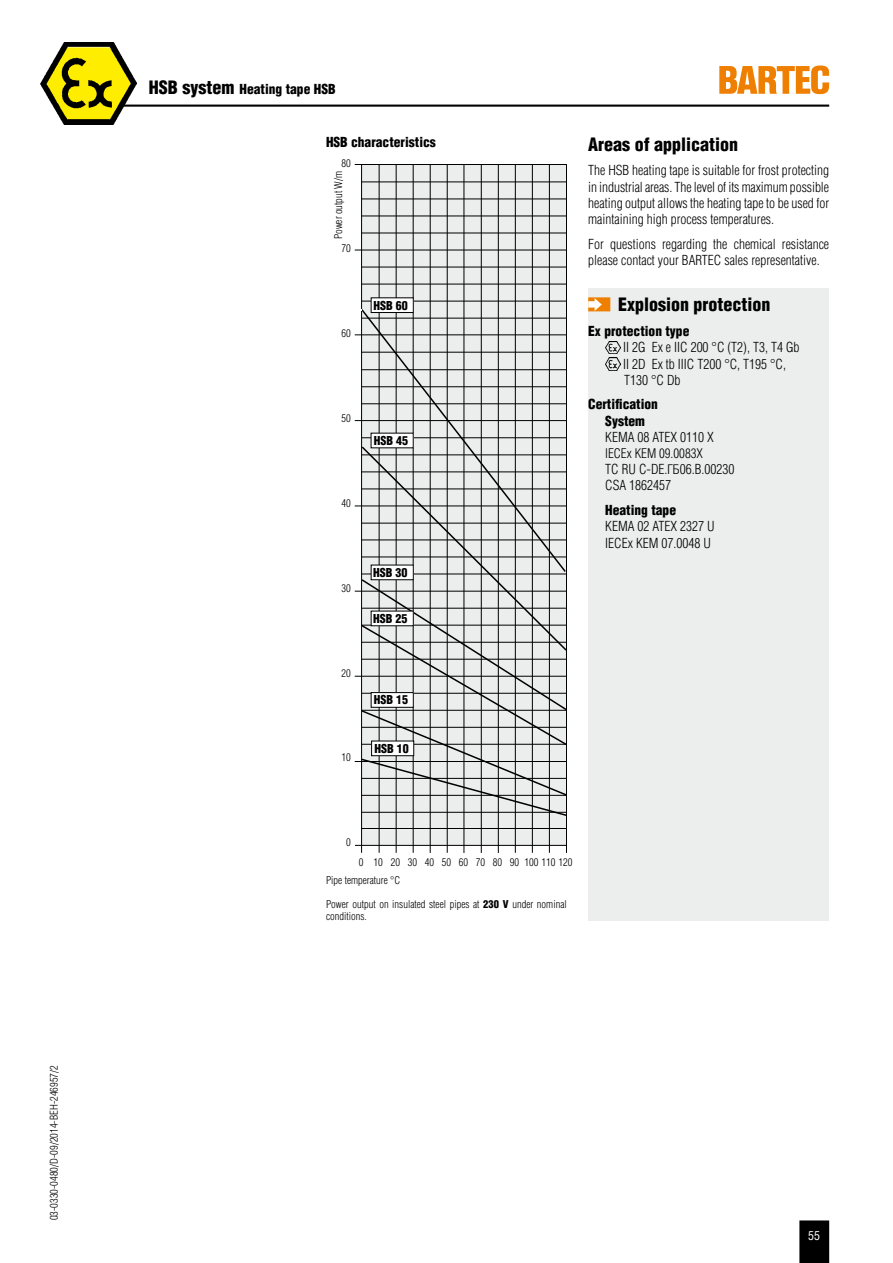
<style>
.page{position:relative;width:893px;height:1263px;background:#fff}
.page>*{position:absolute;margin:0;border:0;box-sizing:border-box;transform-origin:0 0}
.t1{font:900 condensed 18px "Helvetica";color:#000}
.t2{font:300 condensed 13.5px/16.2px "Helvetica";color:#000}
.t3{font:900 condensed 13.5px/16.2px "Helvetica";color:#000;text-align:center}
.t4{font:300 13.5px "Helios Cond";color:#000}
.t5{font:900 condensed 12px "Helvetica";color:#000}
.t6{font:condensed 12px "Helvetica";color:#fff}
.t7{font:300 condensed 10.5px/12.6px "Helvetica";color:#000}
.s1{font-size:18px}
.s2{font-family:"Helvetica Neue LTW1 G"}
.s3{font-weight:900}
</style>
<div class="page">
<svg style="left:799px;top:1220px;width:30px;height:43px"></svg>
<hr style="left:121px;top:105px;width:708px;height:2px;background:#000">
<img style="left:41px;top:42px;width:96px;height:82px">
<div style="left:361px;top:164px;width:206px;height:681px;background:#eceded"></div>
<hr style="left:379px;top:165px;width:1px;height:688px;background:#000">
<hr style="left:396px;top:164px;width:1px;height:689px;background:#000">
<hr style="left:413px;top:164px;width:1px;height:689px;background:#000">
<hr style="left:430px;top:164px;width:1px;height:689px;background:#000">
<hr style="left:447px;top:164px;width:1px;height:689px;background:#000">
<hr style="left:464px;top:164px;width:1px;height:689px;background:#000">
<hr style="left:481px;top:164px;width:1px;height:689px;background:#000">
<hr style="left:498px;top:164px;width:1px;height:689px;background:#000">
<hr style="left:515px;top:164px;width:1px;height:689px;background:#000">
<hr style="left:532px;top:164px;width:1px;height:689px;background:#000">
<hr style="left:549px;top:164px;width:1px;height:689px;background:#000">
<hr style="left:355px;top:420px;width:211px;height:1px;background:#000">
<hr style="left:355px;top:506px;width:212px;height:1px;background:#000">
<hr style="left:355px;top:591px;width:212px;height:1px;background:#000">
<hr style="left:355px;top:676px;width:211px;height:1px;background:#000">
<hr style="left:361px;top:828px;width:206px;height:1px;background:#000">
<hr style="left:355px;top:335px;width:211px;height:1px;background:#000">
<hr style="left:361px;top:301px;width:206px;height:1px;background:#000">
<hr style="left:361px;top:284px;width:206px;height:1px;background:#000">
<hr style="left:361px;top:267px;width:206px;height:1px;background:#000">
<hr style="left:355px;top:250px;width:212px;height:1px;background:#000">
<hr style="left:361px;top:233px;width:206px;height:1px;background:#000">
<hr style="left:361px;top:216px;width:206px;height:1px;background:#000">
<hr style="left:361px;top:199px;width:206px;height:1px;background:#000">
<hr style="left:361px;top:182px;width:206px;height:1px;background:#000">
<hr style="left:355px;top:164px;width:212px;height:1px;background:#000">
<hr style="left:355px;top:845px;width:211px;height:1px;background:#000">
<svg style="left:360px;top:574px;width:206px;height:243px"></svg>
<svg style="left:360px;top:308px;width:206px;height:266px"></svg>
<div style="left:371px;top:611px;width:42px;height:15px;background:#fff"></div>
<div style="left:371px;top:693px;width:42px;height:14px;background:#fff"></div>
<div style="left:371px;top:692px;width:42px;height:15px;border:1px solid #000"></div>
<hr style="left:361px;top:165px;width:1px;height:688px;background:#000">
<hr style="left:355px;top:761px;width:211px;height:1px;background:#000">
<div style="left:371px;top:565px;width:42px;height:15px;background:#fff"></div>
<div style="left:372px;top:741px;width:42px;height:15px;background:#fff"></div>
<div style="left:371px;top:741px;width:43px;height:15px;border:1px solid #000"></div>
<hr style="left:566px;top:164px;width:1px;height:689px;background:#000">
<div style="left:371px;top:298px;width:42px;height:14px;background:#fff"></div>
<div style="left:371px;top:298px;width:42px;height:15px;border:1px solid #000"></div>
<div style="left:371px;top:433px;width:42px;height:15px;background:#fff"></div>
<div style="left:588px;top:288px;width:241px;height:632px;background:#eceded"></div>
<div style="left:588px;top:297px;width:22px;height:14px;background:#ee7f00;border:2px solid #ee7f00"></div>
<svg style="left:588px;top:301px;width:6px;height:7px"></svg>
<svg style="left:594px;top:297px;width:9px;height:15px"></svg>
<img style="left:605px;top:341px;width:15px;height:13px">
<img style="left:605px;top:357px;width:15px;height:13px">
<svg style="left:719px;top:65px;width:110px;height:29px"></svg>
<p class="t7" style="left:48px;top:1220px;width:157px;rotate:-90deg">03-0330-0480/D-09/2014-BEH-246957/2</p>
<p class="t3" style="left:149px;top:80px;width:188px"><span class="s1">HSB system</span> Heating tape HSB</p>
<p class="t3" style="left:326px;top:134px;width:111px">HSB characteristics</p>
<p class="t7" style="left:341px;top:157px;width:11px">80</p>
<p class="t7" style="left:332px;top:239px;width:70px;rotate:-90deg">Power output W/m</p>
<p class="t7" style="left:341px;top:242px;width:11px">70</p>
<p class="t7" style="left:341px;top:327px;width:11px">60</p>
<p class="t5" style="left:373px;top:298px;width:36px">HSB 60</p>
<p class="t7" style="left:341px;top:412px;width:11px">50</p>
<p class="t7" style="left:341px;top:497px;width:11px">40</p>
<p class="t5" style="left:374px;top:434px;width:36px">HSB 45</p>
<p class="t7" style="left:341px;top:581px;width:11px">30</p>
<p class="t7" style="left:341px;top:666px;width:11px">20</p>
<p class="t7" style="left:341px;top:751px;width:11px">10</p>
<p class="t5" style="left:373px;top:565px;width:36px">HSB 30</p>
<p class="t5" style="left:373px;top:611px;width:36px">HSB 25</p>
<p class="t5" style="left:374px;top:692px;width:36px">HSB 15</p>
<p class="t5" style="left:374px;top:741px;width:36px">HSB 10</p>
<h1 class="t1" style="left:588px;top:133px;width:151px">Areas of application</h1>
<p class="t2" style="left:588px;top:162px;width:242px;text-align:justify">The HSB heating tape is suitable for frost protecting in industrial areas. The level of its maximum possible heating output allows the heating tape to be used for maintaining high process temperatures.</p>
<p class="t2" style="left:588px;top:236px;width:242px">For questions regarding the chemical resistance please contact your BARTEC sales representative.</p>
<h1 class="t1" style="left:618px;top:294px;width:154px">Explosion protection</h1>
<p class="t3" style="left:588px;top:323px;width:103px">Ex protection type</p>
<p class="t2" style="left:623px;top:339px;width:178px">II 2G Ex e IIC 200 °C (T2), T3, T4 Gb<br>II 2D Ex tb IIIC T200 °C, T195 °C,<br>T130 °C Db</p>
<p class="t3" style="left:588px;top:396px;width:71px">Certification<br>System</p>
<p class="t2" style="left:605px;top:429px;width:110px">KEMA 08 ATEX 0110 X</p>
<p class="t4" style="left:605px;top:446px;width:99px">IECEx KEM 09.0083X</p>
<p class="t2" style="left:605px;top:461px;width:131px">TC RU C-DE.<span class="s2">ГБ</span>06.B.00230<br>CSA 1862457</p>
<p class="t3" style="left:605px;top:502px;width:72px">Heating tape</p>
<p class="t2" style="left:605px;top:518px;width:111px">KEMA 02 ATEX 2327 U<br>IECEx KEM 07.0048 U</p>
<p class="t7" style="left:346px;top:836px;width:6px">0</p>
<p class="t7" style="left:359px;top:856px;width:215px">0 10 20 30 40 50 60 70 80 90 100 110 120</p>
<p class="t7" style="left:326px;top:873px;width:76px">Pipe temperature °C</p>
<p class="t7" style="left:326px;top:897px;width:242px">Power output on insulated steel pipes at <span class="s3">230 V</span> under nominal conditions.</p>
<p class="t6" style="left:808px;top:1228px;width:13px">55</p>
</div>
